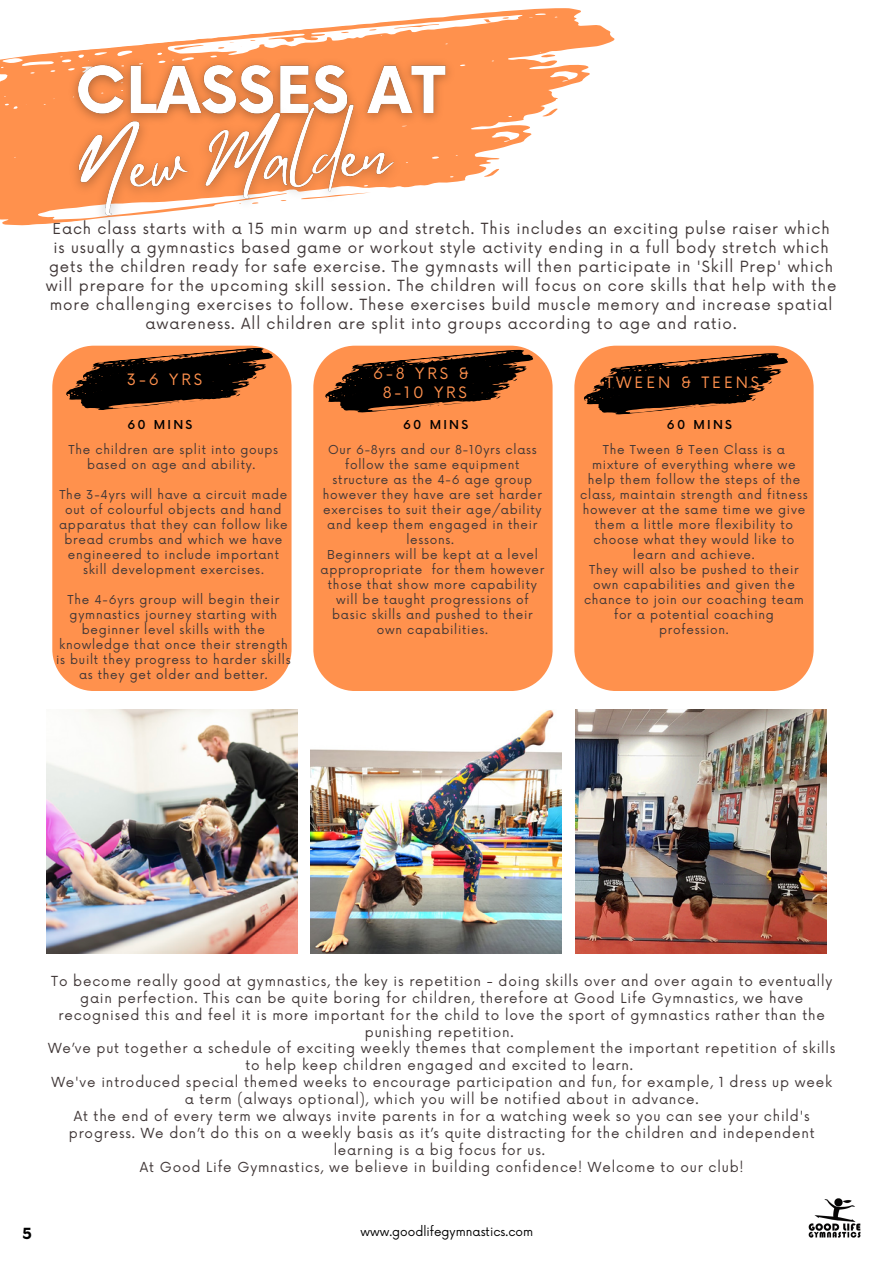
<style>
.page{position:relative;width:894px;height:1264px;background:#fff}
.page>*{position:absolute;margin:0;border:0;box-sizing:border-box;transform-origin:0 0}
.t1{font:15.3px/19.2px "Now";letter-spacing:.185em;color:#ff914d;text-align:center}
.t2{font:15px/19.2px "Now";letter-spacing:.06em;color:#403737;text-align:center}
.t3{font:700 15px "Now";color:#000}
.t4{font:13.5px/16.8px "Now";letter-spacing:.06em;color:#403737;text-align:center}
.t5{font:12px/15px "Now";letter-spacing:.06em;color:#403737;text-align:center}
.t6{font:12px "Now";color:#000}
.t7{font:500 12px "Now";letter-spacing:.19em;color:#000}
</style>
<div class="page">
<div style="left:52px;top:345px;width:239px;height:346px;background:#ff914d"></div>
<svg style="left:65px;top:346px;width:210px;height:67px;background:#744325"></svg>
<div style="left:313px;top:345px;width:239px;height:346px;background:#ff914d"></div>
<div style="left:574px;top:345px;width:239px;height:346px;background:#ff914d"></div>
<svg style="left:582px;top:351px;width:208px;height:67px;background:#754324"></svg>
<svg style="left:324px;top:347px;width:211px;height:69px;background:#764425"></svg>
<img style="left:46px;top:709px;width:251px;height:244px">
<img style="left:310px;top:710px;width:251px;height:243px">
<img style="left:575px;top:709px;width:251px;height:244px">
<svg style="left:0;top:8px;width:615px;height:79px"></svg>
<svg style="left:540px;top:53px;width:15px;height:5px"></svg>
<svg style="left:173px;top:45px;width:31px;height:5px"></svg>
<svg style="left:393px;top:23px;width:46px;height:6px"></svg>
<svg style="left:483px;top:19px;width:9px;height:4px"></svg>
<svg style="left:341px;top:31px;width:8px;height:2px"></svg>
<svg style="left:369px;top:29px;width:8px;height:2px"></svg>
<svg style="left:502px;top:17px;width:7px;height:2px"></svg>
<svg style="left:218px;top:42px;width:16px;height:7px"></svg>
<svg style="left:0;top:60px;width:563px;height:166px;fill:#ff914d"></svg>
<svg style="left:483px;top:169px;width:17px;height:8px"></svg>
<svg style="left:482px;top:114px;width:15px;height:4px"></svg>
<img style="left:62px;top:50px;width:399px;height:84px">
<img style="left:59px;top:86px;width:356px;height:140px">
<img style="left:808px;top:1198px;width:53px;height:40px">
<h1 class="t2" style="left:46px;top:219px;width:792px">Each class starts with a 15 min warm up and stretch. This includes an exciting pulse raiser which is usually a gymnastics based game or workout style activity ending in a full body stretch which gets the children ready for safe exercise. The gymnasts will then participate in 'Skill Prep' which will prepare for the upcoming skill session. The children will focus on core skills that help with the more challenging exercises to follow. These exercises build muscle memory and increase spatial awareness. All children are split into groups according to age and ratio.</h1>
<p class="t1" style="left:127px;top:370px;width:77px">3-6 YRS</p>
<p class="t1" style="left:373px;top:365px;width:97px">6-8 YRS &amp;<br>8-10 YRS</p>
<p class="t1" style="left:605px;top:374px;width:155px">TWEEN &amp; TEENS</p>
<p class="t7" style="left:127px;top:418px;width:67px">60 MINS</p>
<p class="t7" style="left:403px;top:418px;width:67px">60 MINS</p>
<h3 class="t7" style="left:666px;top:418px;width:67px">60 MINS</h3>
<p class="t5" style="left:69px;top:443px;width:211px">The children are split into goups based on age and ability.</p>
<h3 class="t5" style="left:59px;top:488px;width:230px">The 3-4yrs will have a circuit made out of colourful objects and hand apparatus that they can follow like bread crumbs and which we have engineered to include important skill development exercises.</h3>
<h6 class="t5" style="left:56px;top:593px;width:236px">The 4-6yrs group will begin their gymnastics journey starting with beginner level skills with the knowledge that once their strength is built they progress to harder skills as they get older and better.</h6>
<p class="t5" style="left:322px;top:443px;width:221px">Our 6-8yrs and our 8-10yrs class follow the same equipment structure as the 4-6 age group however they have are set harder exercises to suit their age/ability and keep them engaged in their lessons.</p>
<p class="t5" style="left:320px;top:548px;width:225px">Beginners will be kept at a level appropropriate for them however those that show more capability will be taught progressions of basic skills and pushed to their own capabilities.</p>
<h3 class="t5" style="left:580px;top:443px;width:229px">The Tween &amp; Teen Class is a mixture of everything where we help them follow the steps of the class, maintain strength and fitness however at the same time we give them a little more flexibility to choose what they would like to learn and achieve.</h3>
<h6 class="t5" style="left:584px;top:563px;width:221px">They will also be pushed to their own capabilities and given the chance to join our coaching team for a potential coaching profession.</h6>
<h6 class="t4" style="left:48px;top:973px;width:788px">To become really good at gymnastics, the key is repetition - doing skills over and over again to eventually gain perfection. This can be quite boring for children, therefore at Good Life Gymnastics, we have recognised this and feel it is more important for the child to love the sport of gymnastics rather than the punishing repetition.<br>We’ve put together a schedule of exciting weekly themes that complement the important repetition of skills to help keep children engaged and excited to learn.<br>We've introduced special themed weeks to encourage participation and fun, for example, 1 dress up week a term (always optional), which you will be notified about in advance.<br>At the end of every term we always invite parents in for a watching week so you can see your child's progress. We don’t do this on a weekly basis as it’s quite distracting for the children and independent learning is a big focus for us.<br>At Good Life Gymnastics, we believe in building confidence! Welcome to our club!</h6>
<p class="t3" style="left:23px;top:1225px;width:11px">5</p>
<p class="t6" style="left:360px;top:1224px;width:174px">www.goodlifegymnastics.com</p>
</div>
